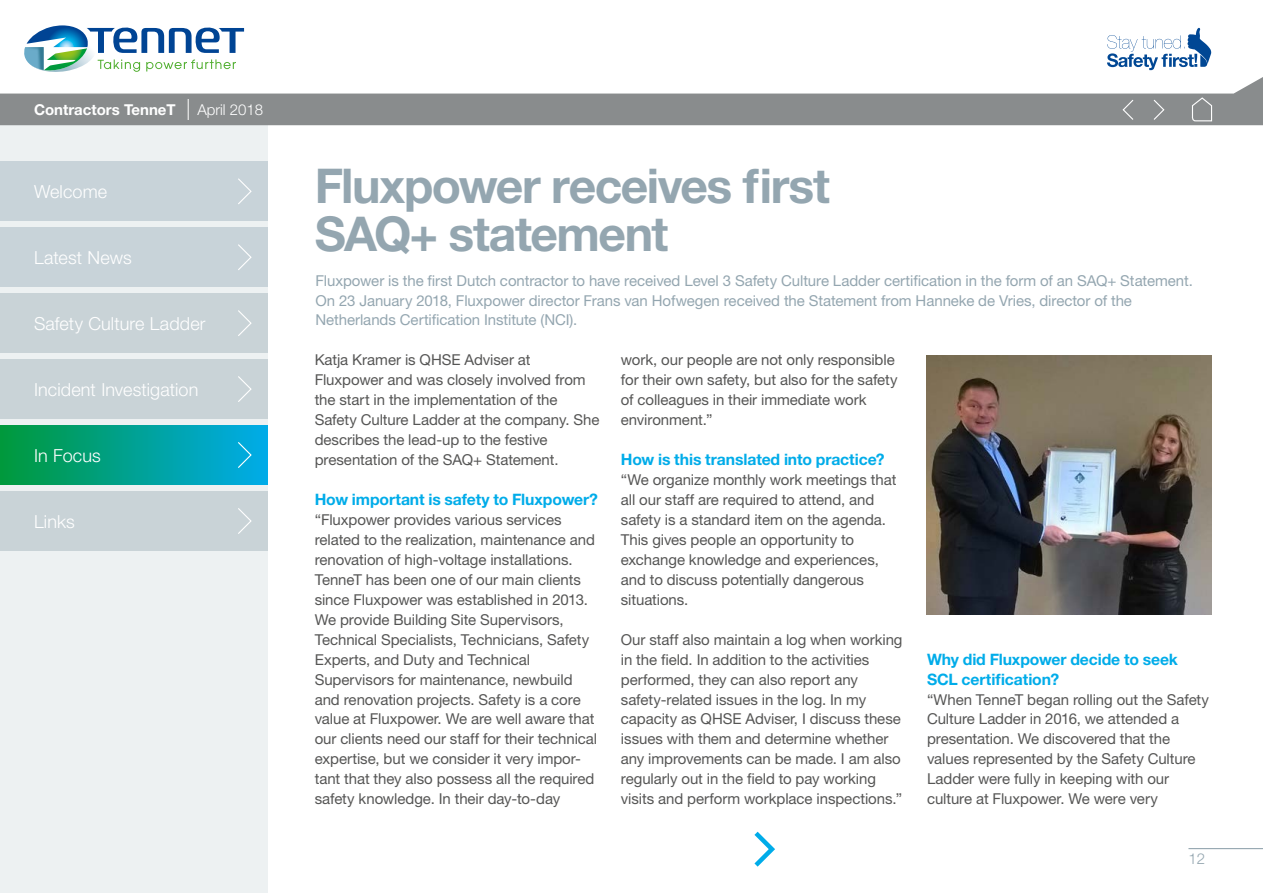
<style>
.page{position:relative;width:1263px;height:893px;background:#fff}
.page>*{position:absolute;margin:0;border:0;box-sizing:border-box;transform-origin:0 0}
.t1{font:700 48px/48px "Helvetica Neue LT";letter-spacing:-.03em;color:#94a6b0}
.t2{font:300 18px "Helvetica Neue LT";letter-spacing:.005em;color:#fff}
.t3{font:700 15.75px/20px "Helvetica Neue LT";letter-spacing:-.01em;color:#00ace9}
.t4{font:15px/20px "Helvetica Neue LT";letter-spacing:-.005em;color:#565655}
.t5{font:15px/20px "Helvetica Neue LT";letter-spacing:-.005em;color:#94a6b0}
.t6{font:700 15px "Helvetica Neue LT";color:#fff}
.t7{font:300 15px "Helvetica Neue LT";color:#fff}
.t8{font:300 15px "Helvetica Neue LT";color:#94a6b0}
</style>
<div class="page">
<div style="left:0;top:125px;width:268px;height:768px;background:#edf1f2"></div>
<div style="left:0;top:162px;width:268px;height:59px;background:#c8d3d9"></div>
<svg style="left:238px;top:178px;width:14px;height:26px"></svg>
<div style="left:0;top:293px;width:268px;height:60px;background:#c9d3d7"></div>
<div style="left:0;top:425px;width:268px;height:60px;background:linear-gradient(to right,#00983a,#00abeb)"></div>
<div style="left:0;top:491px;width:268px;height:60px;background:#c9d3d7"></div>
<div style="left:0;top:227px;width:268px;height:60px;background:#c8d3d9"></div>
<div style="left:0;top:359px;width:268px;height:60px;background:#c9d3d7"></div>
<svg style="left:238px;top:376px;width:14px;height:26px"></svg>
<svg style="left:238px;top:244px;width:14px;height:26px"></svg>
<svg style="left:238px;top:310px;width:14px;height:26px"></svg>
<svg style="left:237px;top:441px;width:15px;height:28px"></svg>
<svg style="left:238px;top:508px;width:14px;height:26px"></svg>
<svg style="left:24px;top:25px;width:221px;height:47px"></svg>
<svg style="left:0;top:77px;width:1263px;height:48px;fill:#898c8d"></svg>
<svg style="left:1191px;top:97px;width:22px;height:25px"></svg>
<svg style="left:1122px;top:98px;width:12px;height:23px"></svg>
<svg style="left:1152px;top:98px;width:13px;height:23px"></svg>
<svg style="left:188px;top:99px;width:1px;height:21px"></svg>
<svg style="left:1107px;top:28px;width:104px;height:42px"></svg>
<hr style="left:1188px;top:848px;width:75px;height:1px;background:#94a6b0">
<img style="left:926px;top:355px;width:285px;height:259px">
<svg style="left:754px;top:831px;width:21px;height:36px"></svg>
<p class="t6" style="left:34px;top:101px;width:143px">Contractors TenneT</p>
<p class="t7" style="left:197px;top:101px;width:67px">April 2018</p>
<p class="t2" style="left:34px;top:181px;width:75px">Welcome</p>
<p class="t2" style="left:34px;top:247px;width:99px">Latest News</p>
<p class="t2" style="left:34px;top:313px;width:173px">Safety Culture Ladder</p>
<p class="t2" style="left:34px;top:379px;width:166px">Incident Investigation</p>
<p class="t2" style="left:34px;top:445px;width:68px">In Focus</p>
<p class="t2" style="left:34px;top:511px;width:42px">Links</p>
<h1 class="t1" style="left:315px;top:161px;width:517px">Fluxpower receives first<br>SAQ+ statement</h1>
<p class="t5" style="left:315px;top:270px;width:879px">Fluxpower is the first Dutch contractor to have received Level 3 Safety Culture Ladder certification in the form of an SAQ+ Statement.<br>On 23 January 2018, Fluxpower director Frans van Hofwegen received the Statement from Hanneke de Vries, director of the<br>Netherlands Certification Institute (NCI).</p>
<p class="t4" style="left:315px;top:350px;width:286px">Katja Kramer is QHSE Adviser at Fluxpower and was closely involved from the start in the implementation of the Safety Culture Ladder at the company. She describes the lead-up to the festive presentation of the SAQ+ Statement.</p>
<p class="t3" style="left:315px;top:489px;width:285px">How important is safety to Fluxpower?</p>
<p class="t4" style="left:315px;top:509px;width:284px">“Fluxpower provides various services related to the realization, maintenance and renovation of high-voltage installations.<br>TenneT has been one of our main clients since Fluxpower was established in 2013.<br>We provide Building Site Supervisors, Technical Specialists, Technicians, Safety Experts, and Duty and Technical Supervisors for maintenance, newbuild and renovation projects. Safety is a core value at Fluxpower. We are well aware that our clients need our staff for their technical expertise, but we consider it very impor&shy;tant that they also possess all the required safety knowledge. In their day-to-day</p>
<p class="t4" style="left:621px;top:350px;width:278px">work, our people are not only responsible for their own safety, but also for the safety of colleagues in their immediate work environment.”</p>
<p class="t3" style="left:621px;top:449px;width:265px">How is this translated into practice?</p>
<p class="t4" style="left:621px;top:470px;width:277px">“We organize monthly work meetings that all our staff are required to attend, and safety is a standard item on the agenda.<br>This gives people an opportunity to exchange knowledge and experiences, and to discuss potentially dangerous situations.</p>
<p class="t4" style="left:621px;top:629px;width:283px">Our staff also maintain a log when working in the field. In addition to the activities performed, they can also report any safety-related issues in the log. In my capacity as QHSE Adviser, I discuss these issues with them and determine whether any improvements can be made. I am also regularly out in the field to pay working visits and perform workplace inspections.”</p>
<p class="t3" style="left:927px;top:649px;width:252px">Why did Fluxpower decide to seek<br>SCL certification?</p>
<p class="t4" style="left:927px;top:689px;width:283px">“When TenneT began rolling out the Safety Culture Ladder in 2016, we attended a presentation. We discovered that the values represented by the Safety Culture Ladder were fully in keeping with our culture at Fluxpower. We were very</p>
<p class="t8" style="left:1188px;top:850px;width:18px">12</p>
</div>
